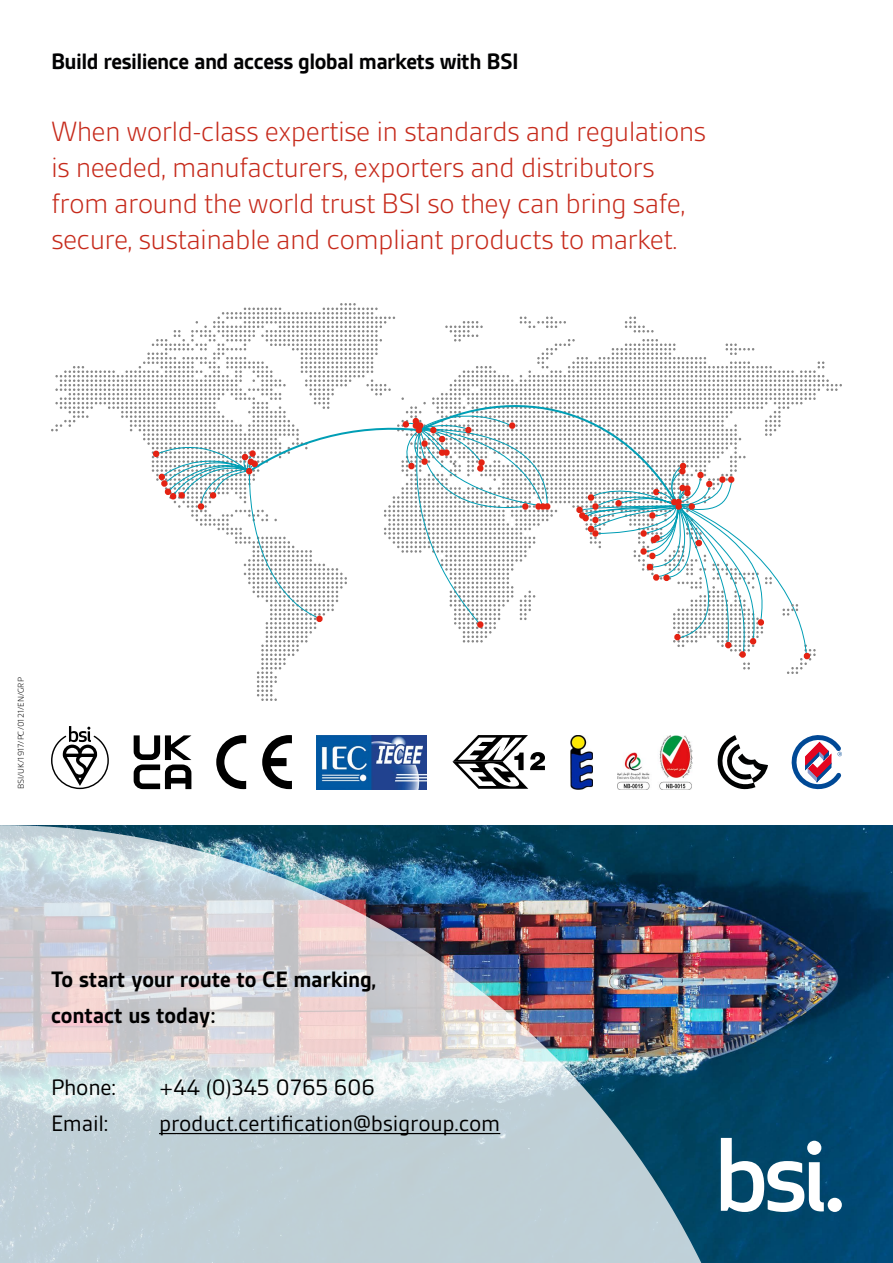
<style>
.page{position:relative;width:893px;height:1263px;background:#fff}
.page>*{position:absolute;margin:0;border:0;box-sizing:border-box;transform-origin:0 0}
.t1{font:300 30px/36px "BSI Gesta";letter-spacing:-.025em;color:#c62a1b}
.t2{font:24px "BSI Gesta";letter-spacing:-.01em;color:#000}
.t3{font:700 24px "BSI Gesta";letter-spacing:-.025em;color:#020203}
.t4{font:700 24px/36px "BSI Gesta";letter-spacing:-.01em;color:#000}
.t5{font:300 9px "BSI Gesta";color:#000}
</style>
<div class="page">
<svg style="left:51px;top:303px;width:791px;height:398px"></svg>
<svg style="left:51px;top:726px;width:58px;height:63px"></svg>
<svg style="left:262px;top:735px;width:30px;height:54px"></svg>
<svg style="left:216px;top:735px;width:30px;height:54px"></svg>
<img style="left:317px;top:735px;width:109px;height:54px">
<svg style="left:452px;top:735px;width:93px;height:54px"></svg>
<img style="left:570px;top:735px;width:23px;height:54px">
<img style="left:617px;top:735px;width:76px;height:54px">
<svg style="left:718px;top:735px;width:50px;height:54px"></svg>
<svg style="left:792px;top:735px;width:50px;height:54px"></svg>
<svg style="left:134px;top:735px;width:57px;height:54px"></svg>
<img style="left:780px;top:825px;width:113px;height:438px">
<svg style="left:780px;top:1137px;width:45px;height:77px"></svg>
<div style="left:828px;top:1198px;width:14px;height:14px;background:#fff;border-radius:50%"></div>
<img style="left:0;top:825px;width:780px;height:438px">
<hr style="left:159px;top:1133px;width:341px;height:1px;background:#000">
<p class="t3" style="left:51px;top:49px;width:469px">Build resilience and access global markets with BSI</p>
<p class="t1" style="left:51px;top:114px;width:657px">When world-class expertise in standards and regulations is needed, manufacturers, exporters and distributors from around the world trust BSI so they can bring safe, secure, sustainable and compliant products to market.</p>
<p class="t5" style="left:16px;top:789px;width:113px;rotate:-90deg">BSI/UK/1917/PC/0121/EN/GRP</p>
<p class="t4" style="left:51px;top:961px;width:327px">To start your route to CE marking, contact us today:</p>
<p class="t2" style="left:51px;top:1075px;width:67px">Phone:</p>
<p class="t2" style="left:159px;top:1075px;width:218px">+44 (0)345 0765 606</p>
<p class="t2" style="left:51px;top:1111px;width:59px">Email:</p>
<p class="t2" style="left:159px;top:1111px;width:343px">product.certification@bsigroup.com</p>
</div>
